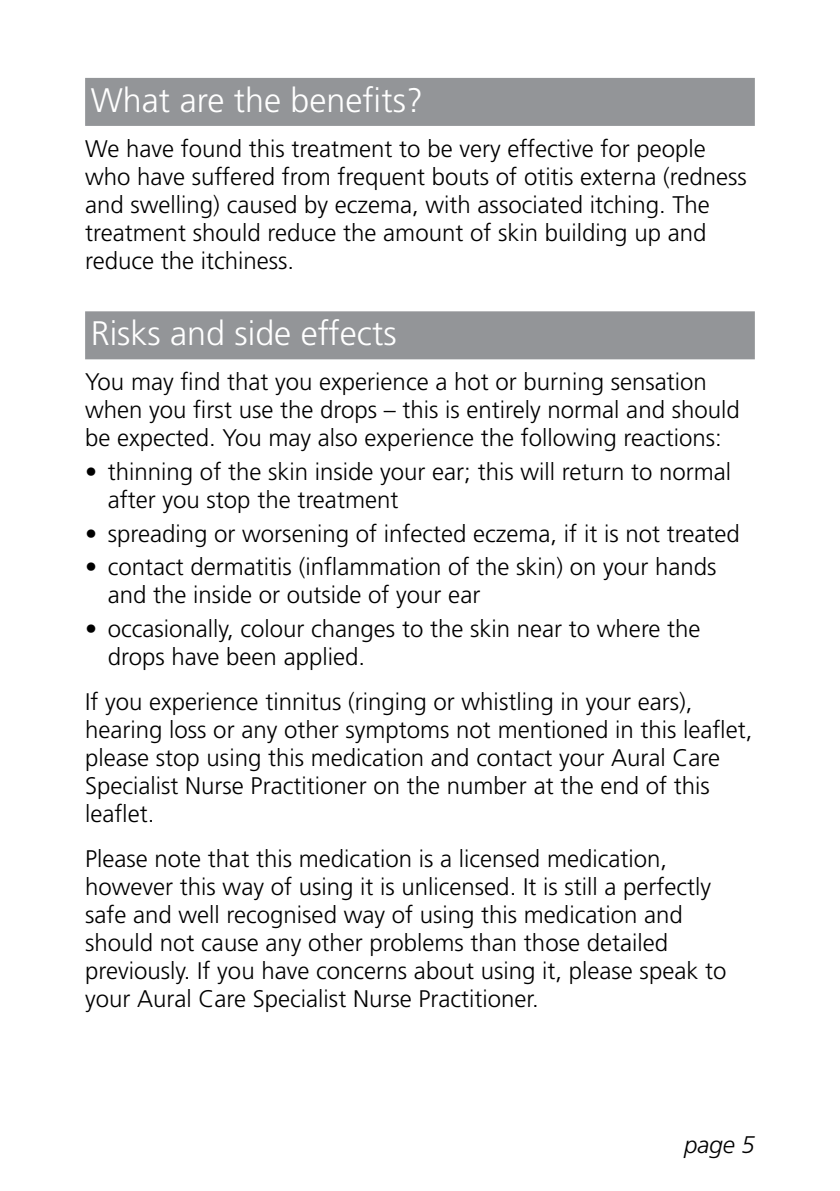
<style>
.page{position:relative;width:840px;height:1191px;background:#fff}
.page>*{position:absolute;margin:0;border:0;box-sizing:border-box;transform-origin:0 0}
.t1{font:300 34px "Frutiger";color:#fff}
.t2{font:300 24px/28px "Frutiger";color:#000}
.t3{font:italic 300 24px "Frutiger";color:#000}
</style>
<div class="page">
<div style="left:85px;top:78px;width:669px;height:48px;background:#939598"></div>
<div style="left:85px;top:311px;width:669px;height:48px;background:#939598"></div>
<h1 class="t1" style="left:91px;top:81px;width:333px">What are the benefits?</h1>
<p class="t2" style="left:85px;top:134px;width:663px">We have found this treatment to be very effective for people who have suffered from frequent bouts of otitis externa (redness and swelling) caused by eczema, with associated itching. The treatment should reduce the amount of skin building up and reduce the itchiness.</p>
<h1 class="t1" style="left:91px;top:314px;width:307px">Risks and side effects</h1>
<p class="t2" style="left:85px;top:368px;width:655px">You may find that you experience a hot or burning sensation when you first use the drops – this is entirely normal and should be expected. You may also experience the following reactions:</p>
<p class="t2" style="left:108px;top:457px;width:624px;text-indent:-23px">• thinning of the skin inside your ear; this will return to normal after you stop the treatment</p>
<p class="t2" style="left:85px;top:519px;width:655px">• spreading or worsening of infected eczema, if it is not treated</p>
<p class="t2" style="left:108px;top:553px;width:610px;text-indent:-23px">• contact dermatitis (inflammation of the skin) on your hands and the inside or outside of your ear</p>
<p class="t2" style="left:108px;top:614px;width:594px;text-indent:-23px">• occasionally, colour changes to the skin near to where the drops have been applied.</p>
<p class="t2" style="left:85px;top:687px;width:668px">If you experience tinnitus (ringing or whistling in your ears), hearing loss or any other symptoms not mentioned in this leaflet, please stop using this medication and contact your Aural Care Specialist Nurse Practitioner on the number at the end of this leaflet.</p>
<p class="t2" style="left:85px;top:844px;width:642px">Please note that this medication is a licensed medication, however this way of using it is unlicensed. It is still a perfectly safe and well recognised way of using this medication and should not cause any other problems than those detailed previously. If you have concerns about using it, please speak to your Aural Care Specialist Nurse Practitioner.</p>
<p class="t3" style="left:683px;top:1131px;width:72px">page 5</p>
</div>
